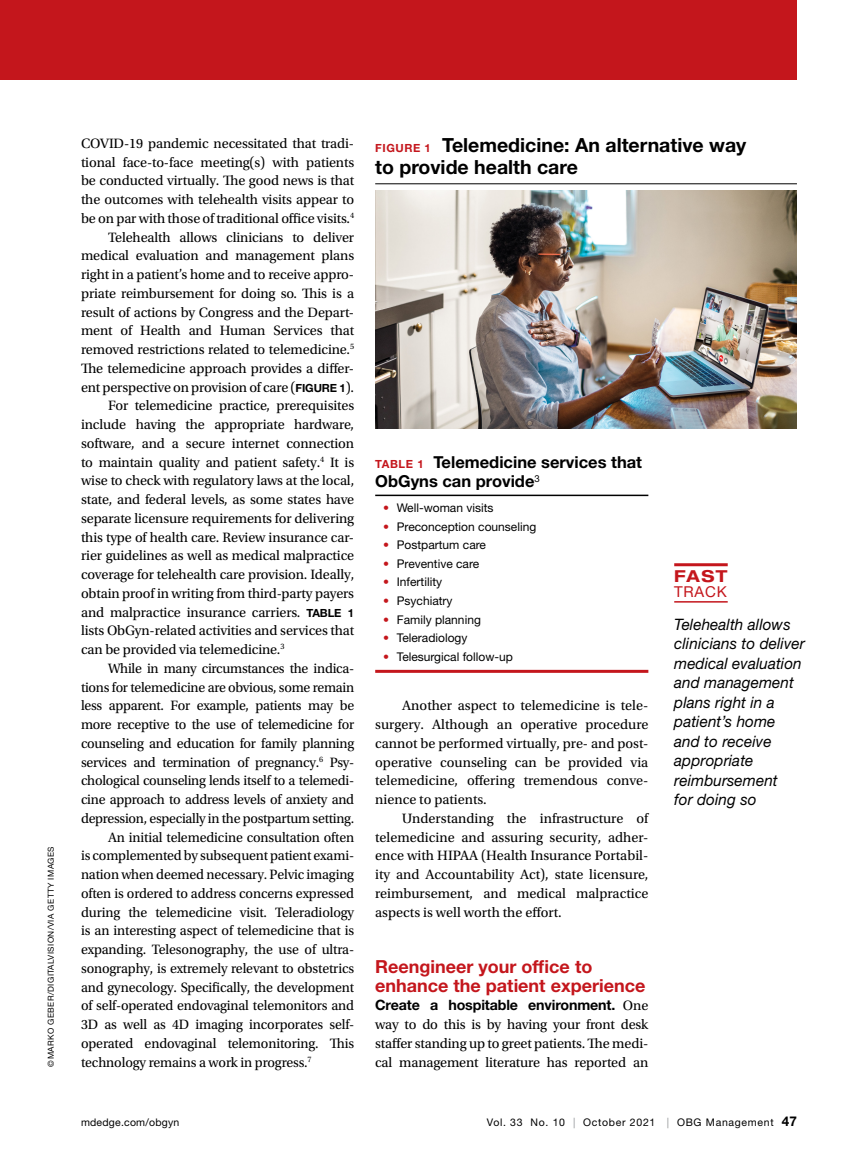
<style>
.page{position:relative;width:851px;height:1161px;background:#fff}
.page>*{position:absolute;margin:0;border:0;box-sizing:border-box;transform-origin:0 0}
.t1{font:700 19.5px/22.5px "Helvetica Neue LT Std";color:#000}
.t2{font:700 18px/18.8px "Helvetica Neue LT Std";color:#c4161c}
.t3{font:700 16.5px/19.5px "Helvetica Neue LT Std";color:#000}
.t4{font:700 expanded 16.5px "Helvetica Neue LT Std";color:#c4161c}
.t5{font:italic 15.75px/19.5px "Helvetica Neue LT Std";letter-spacing:.005em;color:#000}
.t6{font:15px "Helvetica Neue LT Std";letter-spacing:.05em;color:#c4161c}
.t7{font:14.25px/18.8px "Utopia Std";letter-spacing:-.01em;color:#000;text-align:justify}
.t8{font:700 14.25px "Helvetica Neue LT Std";letter-spacing:-.01em;color:#000}
.t9{font:12px "Helvetica Neue LT Std";color:#000}
.t10{font:10.5px "Helvetica Neue LT Std";letter-spacing:.065em;color:#000}
.t11{font:10.5px "Helvetica Neue LT Std";letter-spacing:.02em;color:#000}
.t12{font:8.25px "Helvetica Neue LT Std";letter-spacing:.05em;color:#000}
.s1{font-family:"Helvetica Neue LT Std";font-weight:700;font-size:11.25px}
.s2{font-size:11.25px;color:#c4161c}
.s3{color:#c4161c}
.s4{font-family:"Utopia Std";font-weight:400}
.s5{color:#939598}
.s6{font-weight:700;font-size:13.5px}
</style>
<div class="page">
<div style="left:0;top:0;width:796px;height:80px;background:#c4161c"></div>
<hr style="left:375px;top:495px;width:273px;height:1px;background:#000">
<hr style="left:375px;top:670px;width:273px;height:3px;background:#c4161c">
<hr style="left:375px;top:183px;width:421px;height:1px;background:#000">
<img style="left:375px;top:190px;width:421px;height:239px">
<hr style="left:674px;top:601px;width:53px;height:2px;background:#c4161c">
<hr style="left:674px;top:563px;width:53px;height:3px;background:#c4161c">
<p class="t12" style="left:46px;top:1066px;width:222px;rotate:-90deg">©MARKO GEBER/DIGITALVISION/VIA GETTY IMAGES</p>
<p class="t7" style="left:81px;top:134px;width:274px">COVID-19 pandemic necessitated that tradi-</p>
<p class="t7" style="left:81px;top:153px;width:274px">tional face-to-face meeting(s) with patients</p>
<p class="t7" style="left:81px;top:172px;width:274px">be conducted virtually. The good news is that</p>
<p class="t7" style="left:81px;top:190px;width:275px">the outcomes with telehealth visits appear to</p>
<p class="t7" style="left:81px;top:209px;width:275px">be on par with those of traditional office visits.<sup>4</sup></p>
<p class="t7" style="left:108px;top:228px;width:247px">Telehealth allows clinicians to deliver</p>
<p class="t7" style="left:81px;top:247px;width:275px">medical evaluation and management plans</p>
<p class="t7" style="left:81px;top:265px;width:274px">right in a patient’s home and to receive appro-</p>
<p class="t7" style="left:81px;top:284px;width:274px">priate reimbursement for doing so. This is a</p>
<p class="t7" style="left:81px;top:303px;width:275px">result of actions by Congress and the Depart-</p>
<p class="t7" style="left:81px;top:322px;width:274px">ment of Health and Human Services that</p>
<p class="t7" style="left:81px;top:340px;width:275px">removed restrictions related to telemedicine.<sup>5</sup></p>
<p class="t7" style="left:81px;top:359px;width:275px">The telemedicine approach provides a differ-</p>
<p class="t7" style="left:81px;top:378px;width:275px">ent perspective on provision of care (<span class="s1">FIGURE 1</span>).</p>
<p class="t7" style="left:108px;top:397px;width:248px">For telemedicine practice, prerequisites</p>
<p class="t7" style="left:81px;top:415px;width:275px">include having the appropriate hardware,</p>
<p class="t7" style="left:81px;top:434px;width:274px">software, and a secure internet connection</p>
<p class="t7" style="left:81px;top:453px;width:275px">to maintain quality and patient safety.<sup>4</sup> It is</p>
<p class="t7" style="left:81px;top:472px;width:275px">wise to check with regulatory laws at the local,</p>
<p class="t7" style="left:81px;top:490px;width:275px">state, and federal levels, as some states have</p>
<p class="t7" style="left:81px;top:509px;width:275px">separate licensure requirements for delivering</p>
<p class="t7" style="left:81px;top:528px;width:275px">this type of health care. Review insurance car-</p>
<p class="t7" style="left:81px;top:547px;width:274px">rier guidelines as well as medical malpractice</p>
<p class="t7" style="left:81px;top:565px;width:275px">coverage for telehealth care provision. Ideally,</p>
<p class="t7" style="left:81px;top:584px;width:274px">obtain proof in writing from third-party payers</p>
<p class="t7" style="left:81px;top:603px;width:275px">and malpractice insurance carriers. <span class="s1">TABLE 1</span></p>
<p class="t7" style="left:81px;top:622px;width:274px">lists ObGyn-related activities and services that</p>
<p class="t7" style="left:81px;top:640px;width:205px">can be provided via telemedicine.<sup>3</sup></p>
<p class="t7" style="left:108px;top:659px;width:247px">While in many circumstances the indica-</p>
<p class="t7" style="left:81px;top:678px;width:275px">tions for telemedicine are obvious, some remain</p>
<p class="t7" style="left:81px;top:697px;width:275px">less apparent. For example, patients may be</p>
<p class="t7" style="left:81px;top:715px;width:274px">more receptive to the use of telemedicine for</p>
<p class="t7" style="left:81px;top:734px;width:274px">counseling and education for family planning</p>
<p class="t7" style="left:81px;top:753px;width:275px">services and termination of pregnancy.<sup>6</sup> Psy-</p>
<p class="t7" style="left:81px;top:772px;width:274px">chological counseling lends itself to a telemedi-</p>
<p class="t7" style="left:81px;top:790px;width:274px">cine approach to address levels of anxiety and</p>
<p class="t7" style="left:81px;top:809px;width:274px">depression, especially in the postpartum setting.</p>
<p class="t7" style="left:108px;top:828px;width:248px">An initial telemedicine consultation often</p>
<p class="t7" style="left:81px;top:847px;width:275px">is complemented by subsequent patient exami-</p>
<p class="t7" style="left:81px;top:865px;width:274px">nation when deemed necessary. Pelvic imaging</p>
<p class="t7" style="left:81px;top:884px;width:274px">often is ordered to address concerns expressed</p>
<p class="t7" style="left:81px;top:903px;width:274px">during the telemedicine visit. Teleradiology</p>
<p class="t7" style="left:81px;top:922px;width:274px">is an interesting aspect of telemedicine that is</p>
<p class="t7" style="left:81px;top:940px;width:275px">expanding. Telesonography, the use of ultra-</p>
<p class="t7" style="left:81px;top:959px;width:274px">sonography, is extremely relevant to obstetrics</p>
<p class="t7" style="left:81px;top:978px;width:275px">and gynecology. Specifically, the development</p>
<p class="t7" style="left:81px;top:997px;width:274px">of self-operated endovaginal telemonitors and</p>
<p class="t7" style="left:81px;top:1015px;width:275px">3D as well as 4D imaging incorporates self-</p>
<p class="t7" style="left:81px;top:1034px;width:274px">operated endovaginal telemonitoring. This</p>
<p class="t7" style="left:81px;top:1053px;width:232px">technology remains a work in progress.<sup>7</sup></p>
<h1 class="t1" style="left:375px;top:133px;width:372px"><span class="s2">FIGURE 1</span> Telemedicine: An alternative way to provide health care</h1>
<p class="t3" style="left:375px;top:452px;width:268px"><span class="s2">TABLE 1</span> Telemedicine services that<br>ObGyns can provide<sup>3</sup></p>
<p class="t9" style="left:383px;top:501px;width:112px"><span class="s3">•</span> Well-woman visits</p>
<p class="t9" style="left:383px;top:519px;width:154px"><span class="s3">•</span> Preconception counseling</p>
<p class="t9" style="left:383px;top:538px;width:104px"><span class="s3">•</span> Postpartum care</p>
<p class="t9" style="left:383px;top:556px;width:97px"><span class="s3">•</span> Preventive care</p>
<p class="t9" style="left:383px;top:575px;width:60px"><span class="s3">•</span> Infertility</p>
<p class="t9" style="left:383px;top:594px;width:71px"><span class="s3">•</span> Psychiatry</p>
<p class="t9" style="left:383px;top:612px;width:99px"><span class="s3">•</span> Family planning</p>
<p class="t9" style="left:383px;top:631px;width:86px"><span class="s3">•</span> Teleradiology</p>
<p class="t9" style="left:383px;top:649px;width:131px"><span class="s3">•</span> Telesurgical follow-up</p>
<p class="t7" style="left:375px;top:697px;width:275px;text-indent:27px">Another aspect to telemedicine is tele&shy;surgery. Although an operative procedure cannot be performed virtually, pre- and post&shy;operative counseling can be provided via telemedicine, offering tremendous conve&shy;nience to patients.</p>
<p class="t7" style="left:375px;top:809px;width:275px;text-indent:27px">Understanding the infrastructure of telemedicine and assuring security, adher&shy;ence with HIPAA (Health Insurance Portabil&shy;ity and Accountability Act), state licensure, reimbursement, and medical malpractice aspects is well worth the effort.</p>
<p class="t2" style="left:375px;top:957px;width:271px">Reengineer your office to enhance the patient experience</p>
<p class="t8" style="left:375px;top:996px;width:275px">Create a hospitable environment. <span class="s4">One</span></p>
<p class="t7" style="left:375px;top:1015px;width:275px">way to do this is by having your front desk staffer standing up to greet patients. The medi&shy;cal management literature has reported an</p>
<p class="t4" style="left:674px;top:566px;width:55px">FAST</p>
<p class="t6" style="left:674px;top:583px;width:54px">TRACK</p>
<p class="t5" style="left:674px;top:614px;width:132px">Telehealth allows clinicians to deliver medical evaluation and management plans right in a patient’s home and to receive appropriate reimbursement<br>for doing so</p>
<p class="t11" style="left:81px;top:1116px;width:100px">mdedge.com/obgyn</p>
<p class="t10" style="left:487px;top:1116px;width:311px">Vol. 33 No. 10 <span class="s5">|</span> October 2021 <span class="s5">|</span> OBG Management <span class="s6">47</span></p>
</div>
